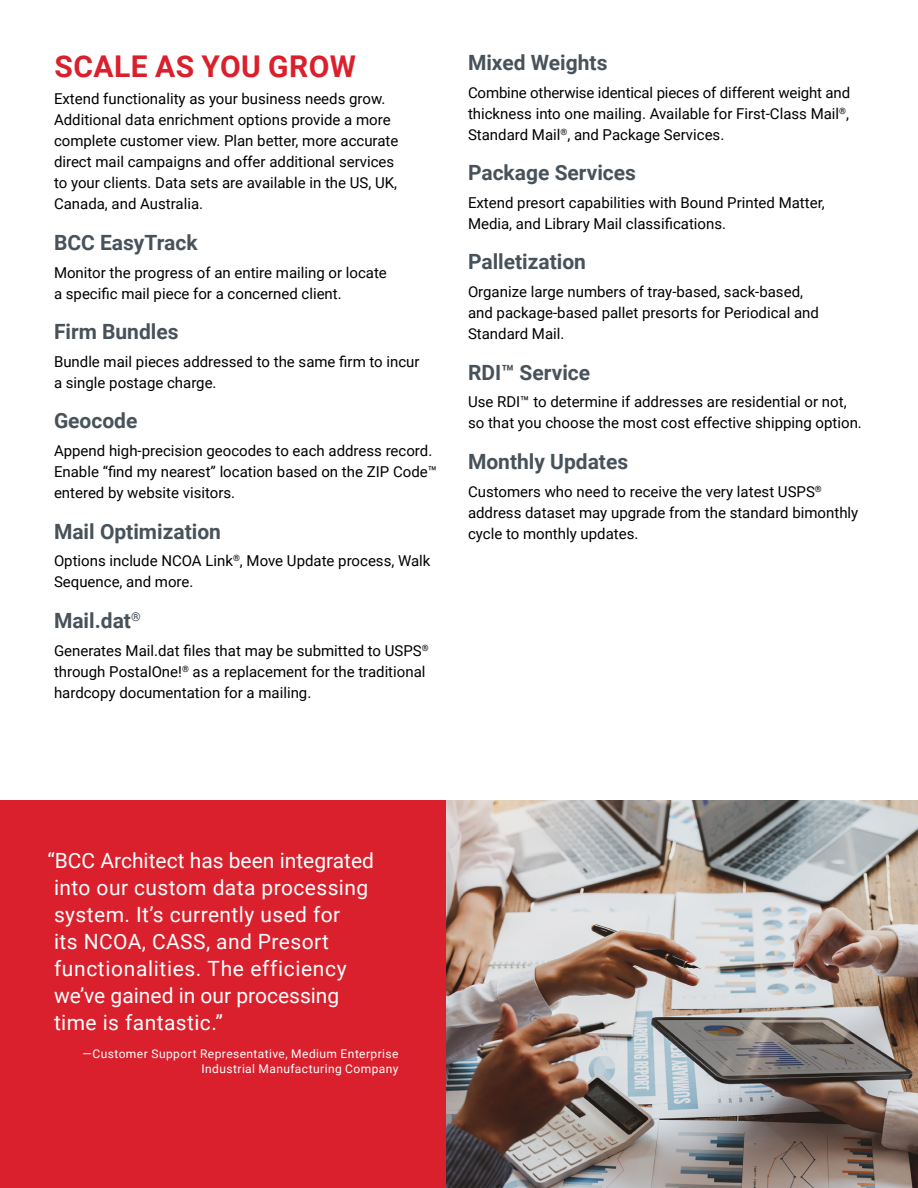
<style>
.page{position:relative;width:918px;height:1188px;background:#fff}
.page>*{position:absolute;margin:0;border:0;box-sizing:border-box;transform-origin:0 0}
._1st_Header{font:700 30px "Roboto";letter-spacing:.015em;color:#da202c}
.Quote_Copy{font:21px/27px "Roboto";letter-spacing:.02em;color:#fff}
._2nd_Header{font:700 21px "Roboto";color:#48525a}
.Body_Copy{font:15px/21px "Roboto";color:#000}
.Quote_Author{font:12px/15px "Roboto";letter-spacing:.035em;color:#fff;text-align:right}
</style>
<div class="page">
<img style="left:446px;top:800px;width:472px;height:388px">
<div style="left:0;top:800px;width:446px;height:388px;background:#da202c"></div>
<h1 class="_1st_Header" style="left:55px;top:45px;width:303px">SCALE AS YOU GROW</h1>
<p class="Body_Copy" style="left:54px;top:88px;width:346px">Extend functionality as your business needs grow.<br>Additional data enrichment options provide a more complete customer view. Plan better, more accurate direct mail campaigns and offer additional services to your clients. Data sets are available in the US, UK, Canada, and Australia.</p>
<h2 class="_2nd_Header" style="left:54px;top:228px;width:145px">BCC EasyTrack</h2>
<p class="Body_Copy" style="left:54px;top:261px;width:334px">Monitor the progress of an entire mailing or locate a specific mail piece for a concerned client.</p>
<h2 class="_2nd_Header" style="left:54px;top:317px;width:126px">Firm Bundles</h2>
<p class="Body_Copy" style="left:54px;top:350px;width:367px">Bundle mail pieces addressed to the same firm to incur a single postage charge.</p>
<h2 class="_2nd_Header" style="left:54px;top:406px;width:85px">Geocode</h2>
<p class="Body_Copy" style="left:54px;top:440px;width:385px">Append high-precision geocodes to each address record.<br>Enable “find my nearest” location based on the ZIP Code™ entered by website visitors.</p>
<h2 class="_2nd_Header" style="left:54px;top:516px;width:168px">Mail Optimization</h2>
<p class="Body_Copy" style="left:54px;top:550px;width:378px">Options include NCOA Link<sup>®</sup>, Move Update process, Walk<br>Sequence, and more.</p>
<h2 class="_2nd_Header" style="left:54px;top:606px;width:88px">Mail.dat<sup>®</sup></h2>
<p class="Body_Copy" style="left:54px;top:639px;width:376px">Generates Mail.dat files that may be submitted to USPS<sup>® </sup>through PostalOne!<sup>®</sup> as a replacement for the traditional hardcopy documentation for a mailing.</p>
<h2 class="_2nd_Header" style="left:468px;top:48px;width:141px">Mixed Weights</h2>
<p class="Body_Copy" style="left:468px;top:81px;width:384px;text-align:justify">Combine otherwise identical pieces of different weight and thickness into one mailing. Available for First-Class Mail<sup>®</sup>, Standard Mail<sup>®</sup>, and Package Services.</p>
<h2 class="_2nd_Header" style="left:468px;top:158px;width:170px">Package Services</h2>
<p class="Body_Copy" style="left:468px;top:191px;width:358px">Extend presort capabilities with Bound Printed Matter,<br>Media, and Library Mail classifications.</p>
<h2 class="_2nd_Header" style="left:468px;top:247px;width:120px">Palletization</h2>
<p class="Body_Copy" style="left:468px;top:281px;width:353px">Organize large numbers of tray-based, sack-based, and package-based pallet presorts for Periodical and<br>Standard Mail.</p>
<h2 class="_2nd_Header" style="left:468px;top:357px;width:124px">RDI™ Service</h2>
<p class="Body_Copy" style="left:468px;top:391px;width:395px">Use RDI™ to determine if addresses are residential or not, so that you choose the most cost effective shipping option.</p>
<h2 class="_2nd_Header" style="left:468px;top:447px;width:162px">Monthly Updates</h2>
<p class="Body_Copy" style="left:468px;top:480px;width:392px">Customers who need to receive the very latest USPS<sup>® </sup>address dataset may upgrade from the standard bimonthly cycle to monthly updates.</p>
<p class="Quote_Copy" style="left:54px;top:846px;width:322px;text-indent:-7px">“BCC Architect has been integrated into our custom data processing system. It’s currently used for<br>its NCOA, CASS, and Presort functionalities. The efficiency we’ve gained in our processing time is fantastic.”</p>
<p class="Quote_Author" style="left:83px;top:1046px;width:318px">—Customer Support Representative, Medium Enterprise<br>Industrial Manufacturing Company</p>
</div>
